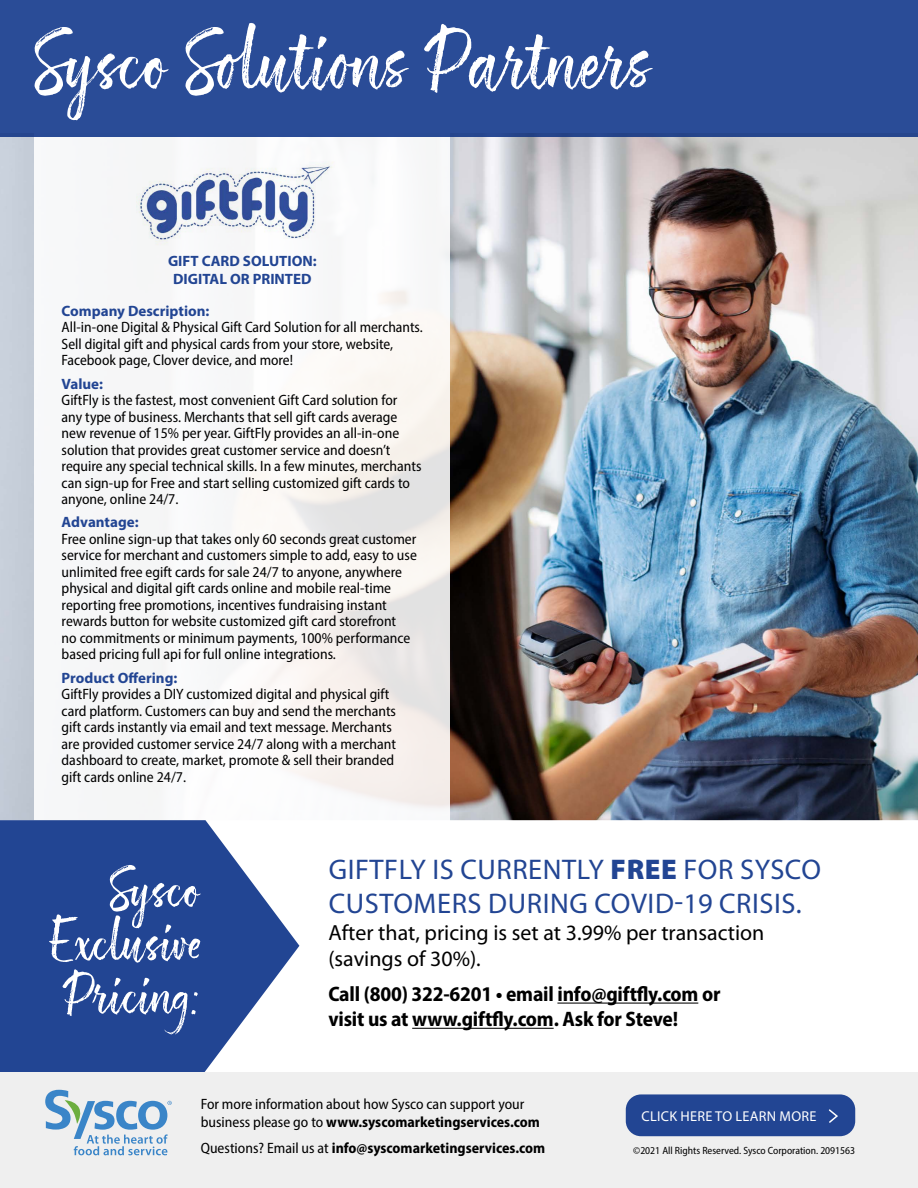
<style>
.page{position:relative;width:918px;height:1188px;background:#fff}
.page>*{position:absolute;margin:0;border:0;box-sizing:border-box;transform-origin:0 0}
.t1{font:76.5px "ATS Script";color:#fff}
.t2{font:51.9px/53.2px "ATS Script";color:#fff;text-align:justify}
.t3{font:28.5px/34.2px "Myriad Pro";letter-spacing:.02em;color:#224593}
.t4{font:21.9px/26.2px "Myriad Pro";color:#000}
.t5{font:700 semi-condensed 21px/25.2px "Myriad Pro";letter-spacing:-.01em;color:#000}
.t6{font:semi-condensed 15px/16.5px "Myriad Pro";color:#000}
.t7{font:700 15px/18px "Myriad Pro";color:#224593;text-align:center}
.t8{font:700 semi-condensed 15px "Myriad Pro";color:#000}
.t9{font:14.25px "Myriad Pro";letter-spacing:.02em;color:#fff}
.t10{font:semi-condensed 10.5px "Myriad Pro";color:#000}
.s1{font-weight:900}
.s2{font-weight:700}
.s3{font-weight:400}
</style>
<div class="page">
<img style="left:0;top:137px;width:918px;height:683px">
<svg style="left:35px;top:137px;width:415px;height:683px"></svg>
<div style="left:0;top:0;width:918px;height:137px;background:#2a4c97"></div>
<img style="left:137px;top:155px;width:211px;height:96px">
<svg style="left:0;top:820px;width:299px;height:252px;fill:#224593"></svg>
<hr style="left:557px;top:1003px;width:141px;height:1px;background:#000">
<hr style="left:412px;top:1028px;width:142px;height:1px;background:#000">
<div style="left:0;top:1072px;width:918px;height:116px;background:#efefef"></div>
<div style="left:626px;top:1094px;width:229px;height:42px;background:#224593;border-radius:15px"></div>
<svg style="left:829px;top:1109px;width:9px;height:14px"></svg>
<svg style="left:45px;top:1090px;width:127px;height:65px"></svg>
<h1 class="t1" style="left:35px;top:18px;width:621px">Sysco Solutions Partners</h1>
<p class="t7" style="left:168px;top:252px;width:150px">GIFT CARD SOLUTION:<br>DIGITAL OR PRINTED</p>
<p class="t7" style="left:62px;top:301px;width:149px">Company Description:</p>
<p class="t6" style="left:62px;top:319px;width:363px">All-in-one Digital &amp; Physical Gift Card Solution for all merchants.<br>Sell digital gift and physical cards from your store, website,<br>Facebook page, Clover device, and more!</p>
<p class="t7" style="left:62px;top:374px;width:43px">Value:</p>
<p class="t6" style="left:62px;top:392px;width:362px">GiftFly is the fastest, most convenient Gift Card solution for any type of business. Merchants that sell gift cards average new revenue of 15% per year. GiftFly provides an all-in-one solution that provides great customer service and doesn’t require any special technical skills. In a few minutes, merchants can sign-up for Free and start selling customized gift cards to anyone, online 24/7.</p>
<p class="t7" style="left:62px;top:513px;width:79px">Advantage:</p>
<p class="t6" style="left:62px;top:530px;width:357px">Free online sign-up that takes only 60 seconds great customer service for merchant and customers simple to add, easy to use unlimited free egift cards for sale 24/7 to anyone, anywhere physical and digital gift cards online and mobile real-time reporting free promotions, incentives fundraising instant rewards button for website customized gift card storefront<br>no commitments or minimum payments, 100% performance based pricing full api for full online integrations.</p>
<p class="t7" style="left:62px;top:668px;width:117px">Product Offering:</p>
<p class="t6" style="left:62px;top:686px;width:336px">GiftFly provides a DIY customized digital and physical gift card platform. Customers can buy and send the merchants gift cards instantly via email and text message. Merchants are provided customer service 24/7 along with a merchant dashboard to create, market, promote &amp; sell their branded gift cards online 24/7.</p>
<h2 class="t2" style="left:50px;top:862px;width:153px;text-indent:60px">Sysco Exclusive Pricing:</h2>
<h3 class="t3" style="left:329px;top:852px;width:494px">GIFTFLY IS CURRENTLY <span class="s1">FREE</span> FOR SYSCO<br>CUSTOMERS DURING COVID-19 CRISIS.</h3>
<h3 class="t4" style="left:328px;top:919px;width:437px">After that, pricing is set at 3.99% per transaction (savings of 30%).</h3>
<h3 class="t5" style="left:328px;top:981px;width:394px">Call (800) 322-6201 • email info@giftfly.com or visit us at www.giftfly.com. Ask for Steve!</h3>
<p class="t6" style="left:201px;top:1095px;width:341px;line-height:18px">For more information about how Sysco can support your business please go to <span class="s2">www.syscomarketingservices.com</span></p>
<p class="t8" style="left:201px;top:1139px;width:346px"><span class="s3">Questions? Email us at</span> info@syscomarketingservices.com</p>
<p class="t9" style="left:642px;top:1108px;width:176px">CLICK HERE TO LEARN MORE</p>
<p class="t10" style="left:633px;top:1144px;width:224px">©2021 All Rights Reserved. Sysco Corporation. 2091563</p>
</div>
